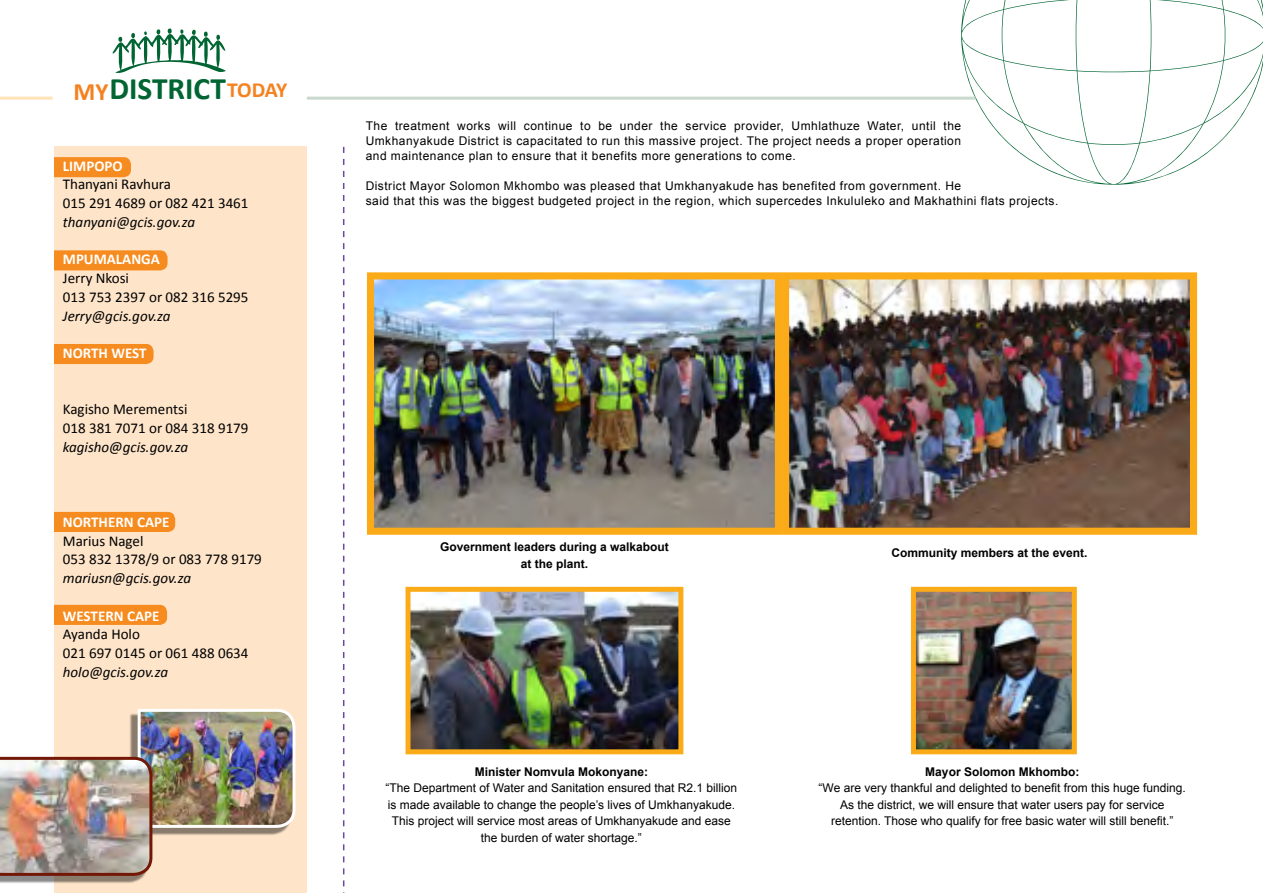
<style>
.page{position:relative;width:1263px;height:893px;background:#fff}
.page>*{position:absolute;margin:0;border:0;box-sizing:border-box;transform-origin:0 0}
.t1{font:700 31.35px "Calibri";color:#006532}
.t2{font:15px/18.8px "Calibri";color:#000}
.t3{font:italic 15px "Calibri";color:#000}
.t4{font:700 15px "Calibri";color:#fff}
.t5{font:12px/16.5px "Arial";color:#000;text-align:center}
.t6{font:12px/15px "Arial";letter-spacing:.04em;color:#000}
.t7{font:700 12px/16.5px "Arial";color:#000;text-align:center}
.s1{font-size:25.05px;color:#f58220}
.s2{font-size:21.6px;color:#f58220}
</style>
<div class="page">
<div style="left:54px;top:147px;width:253px;height:746px;background:#fee4c9"></div>
<div style="left:54px;top:157px;width:77px;height:20px;background:#f68b1f"></div>
<div style="left:54px;top:250px;width:114px;height:20px;background:#f68b1f"></div>
<div style="left:54px;top:344px;width:100px;height:20px;background:#f68b1f"></div>
<div style="left:54px;top:512px;width:121px;height:20px;background:#f68b1f"></div>
<div style="left:54px;top:605px;width:113px;height:20px;background:#f68b1f"></div>
<hr style="left:0;top:97px;width:52px;height:3px;background:#ffe2b8">
<svg style="left:961px;top:0;width:302px;height:185px"></svg>
<svg style="left:343px;top:147px;width:1px;height:746px"></svg>
<hr style="left:307px;top:97px;width:668px;height:3px;background:#cad9ce">
<svg style="left:113px;top:28px;width:113px;height:45px"></svg>
<div style="left:0;top:761px;width:148px;height:122px;background:#000;opacity:.46"></div>
<img style="left:0;top:709px;width:296px;height:168px">
<img style="left:411px;top:593px;width:266px;height:155px">
<div style="left:405px;top:587px;width:278px;height:167px;border:5px solid #fbab18"></div>
<img style="left:917px;top:593px;width:154px;height:155px">
<div style="left:911px;top:587px;width:166px;height:167px;border:5px solid #fbab18"></div>
<img style="left:375px;top:280px;width:399px;height:247px">
<div style="left:367px;top:272px;width:415px;height:263px;border:7px solid #fbab18"></div>
<img style="left:790px;top:280px;width:399px;height:247px">
<div style="left:782px;top:272px;width:415px;height:263px;border:7px solid #fbab18"></div>
<h1 class="t1" style="left:73px;top:69px;width:215px"><span class="s1">MY</span>DISTRICT<span class="s2">TODAY</span></h1>
<p class="t4" style="left:63px;top:156px;width:61px">LIMPOPO</p>
<p class="t2" style="left:63px;top:175px;width:187px">Thanyani Ravhura<br>015 291 4689 or 082 421 3461</p>
<p class="t3" style="left:63px;top:212px;width:134px">thanyani@gcis.gov.za</p>
<p class="t4" style="left:63px;top:250px;width:99px">MPUMALANGA</p>
<p class="t2" style="left:63px;top:269px;width:187px">Jerry Nkosi<br>013 753 2397 or 082 316 5295</p>
<p class="t3" style="left:63px;top:305px;width:109px">Jerry@gcis.gov.za</p>
<p class="t4" style="left:63px;top:344px;width:85px">NORTH WEST</p>
<p class="t2" style="left:63px;top:400px;width:187px">Kagisho Merementsi<br>018 381 7071 or 084 318 9179</p>
<p class="t3" style="left:63px;top:437px;width:127px">kagisho@gcis.gov.za</p>
<p class="t4" style="left:63px;top:512px;width:108px">NORTHERN CAPE</p>
<p class="t2" style="left:63px;top:531px;width:200px">Marius Nagel<br>053 832 1378/9 or 083 778 9179</p>
<p class="t3" style="left:63px;top:568px;width:130px">mariusn@gcis.gov.za</p>
<p class="t4" style="left:63px;top:606px;width:98px">WESTERN CAPE</p>
<p class="t2" style="left:63px;top:625px;width:187px">Ayanda Holo<br>021 697 0145 or 061 488 0634</p>
<p class="t3" style="left:63px;top:662px;width:107px">holo@gcis.gov.za</p>
<p class="t5" style="left:366px;top:119px;width:597px;line-height:15px;text-align:justify">The treatment works will continue to be under the service provider, Umhlathuze Water, until the Umkhanyakude District is capacitated to run this massive project. The project needs a proper operation and maintenance plan to ensure that it benefits more generations to come.</p>
<p class="t6" style="left:366px;top:179px;width:694px">District Mayor Solomon Mkhombo was pleased that Umkhanyakude has benefited from government. He<br>said that this was the biggest budgeted project in the region, which supercedes Inkululeko and Makhathini flats projects.</p>
<p class="t7" style="left:440px;top:539px;width:230px">Government leaders during a walkabout at the plant.</p>
<p class="t7" style="left:475px;top:763px;width:175px">Minister Nomvula Mokonyane:</p>
<p class="t5" style="left:385px;top:780px;width:353px">“The Department of Water and Sanitation ensured that R2.1 billion is made available to change the people’s lives of Umkhanyakude.<br>This project will service most areas of Umkhanyakude and ease the burden of water shortage.”</p>
<p class="t7" style="left:891px;top:545px;width:198px">Community members at the event.</p>
<p class="t7" style="left:925px;top:763px;width:156px">Mayor Solomon Mkhombo:</p>
<p class="t5" style="left:819px;top:780px;width:369px">“We are very thankful and delighted to benefit from this huge funding.<br>As the district, we will ensure that water users pay for service retention. Those who qualify for free basic water will still benefit.”</p>
</div>
